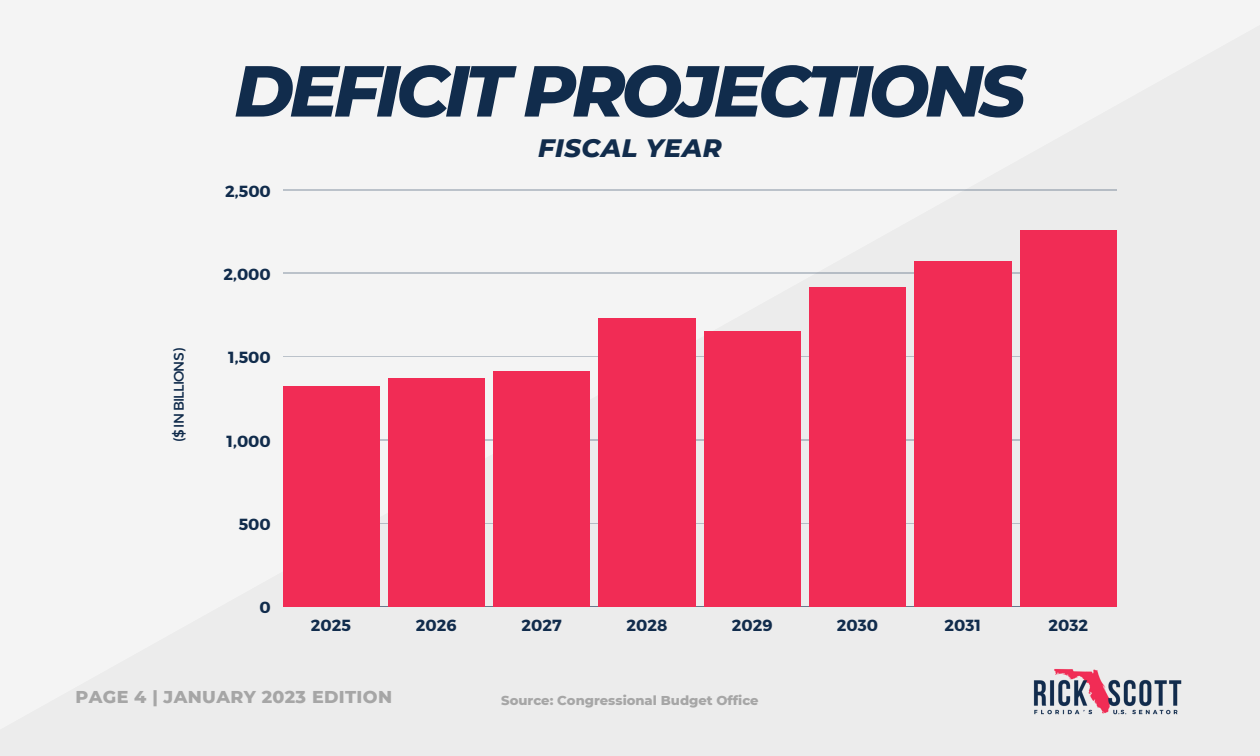
<style>
.page{position:relative;width:1260px;height:756px;background:#f4f4f4}
.page>*{position:absolute;margin:0;border:0;box-sizing:border-box;transform-origin:0 0}
.t1{font:italic 800 72.1px "Montserrat";letter-spacing:-.06em;color:#112c4c}
.t2{font:italic 800 25.72px "Montserrat";letter-spacing:.02em;color:#112c4c}
.t3{font:800 17.5px "Montserrat";letter-spacing:.02em;color:#a6a6a6}
.t4{font:700 16.1px "Montserrat";color:#112c4c}
.t5{font:14px "Montserrat";letter-spacing:-.06em;color:#112c4c}
.t6{font:800 13.12px "Montserrat";color:#a6a6a6}
</style>
<div class="page">
<hr style="left:283px;top:190px;width:833px;height:1px;background:#112c4c">
<hr style="left:283px;top:273px;width:833px;height:1px;background:#112c4c">
<hr style="left:283px;top:356px;width:833px;height:1px;background:#112c4c">
<hr style="left:283px;top:440px;width:833px;height:1px;background:#112c4c">
<hr style="left:283px;top:523px;width:833px;height:1px;background:#112c4c">
<hr style="left:283px;top:606px;width:833px;height:1px;background:#112c4c">
<div style="left:283px;top:387px;width:96px;height:220px;background:#f12c55"></div>
<div style="left:388px;top:379px;width:96px;height:228px;background:#f12c55"></div>
<div style="left:493px;top:371px;width:97px;height:236px;background:#f12c55"></div>
<div style="left:599px;top:319px;width:96px;height:288px;background:#f12c55"></div>
<div style="left:704px;top:331px;width:96px;height:276px;background:#f12c55"></div>
<div style="left:809px;top:288px;width:97px;height:319px;background:#f12c55"></div>
<div style="left:915px;top:262px;width:96px;height:345px;background:#f12c55"></div>
<div style="left:1020px;top:231px;width:96px;height:376px;background:#f12c55"></div>
<img style="left:1028px;top:666px;width:157px;height:52px">
<h1 class="t1" style="left:234px;top:47px;width:793px">DEFICIT PROJECTIONS</h1>
<p class="t5" style="left:170px;top:442px;width:95px;rotate:-90deg">($ IN BILLIONS)</p>
<p class="t4" style="left:225px;top:180px;width:47px">2,500</p>
<p class="t4" style="left:223px;top:264px;width:49px">2,000</p>
<p class="t4" style="left:228px;top:347px;width:44px">1,500</p>
<p class="t4" style="left:227px;top:430px;width:46px">1,000</p>
<p class="t4" style="left:239px;top:514px;width:34px">500</p>
<p class="t4" style="left:260px;top:597px;width:13px">0</p>
<h2 class="t2" style="left:538px;top:132px;width:185px">FISCAL YEAR</h2>
<p class="t4" style="left:311px;top:614px;width:42px">2025</p>
<p class="t4" style="left:416px;top:614px;width:42px">2026</p>
<p class="t4" style="left:521px;top:614px;width:42px">2027</p>
<p class="t4" style="left:626px;top:614px;width:42px">2028</p>
<p class="t4" style="left:732px;top:614px;width:42px">2029</p>
<p class="t4" style="left:837px;top:614px;width:43px">2030</p>
<p class="t4" style="left:945px;top:614px;width:38px">2031</p>
<p class="t4" style="left:1048px;top:614px;width:41px">2032</p>
<p class="t3" style="left:76px;top:687px;width:318px">PAGE 4 | JANUARY 2023 EDITION</p>
<p class="t6" style="left:501px;top:692px;width:259px">Source: Congressional Budget Office</p>
</div>
